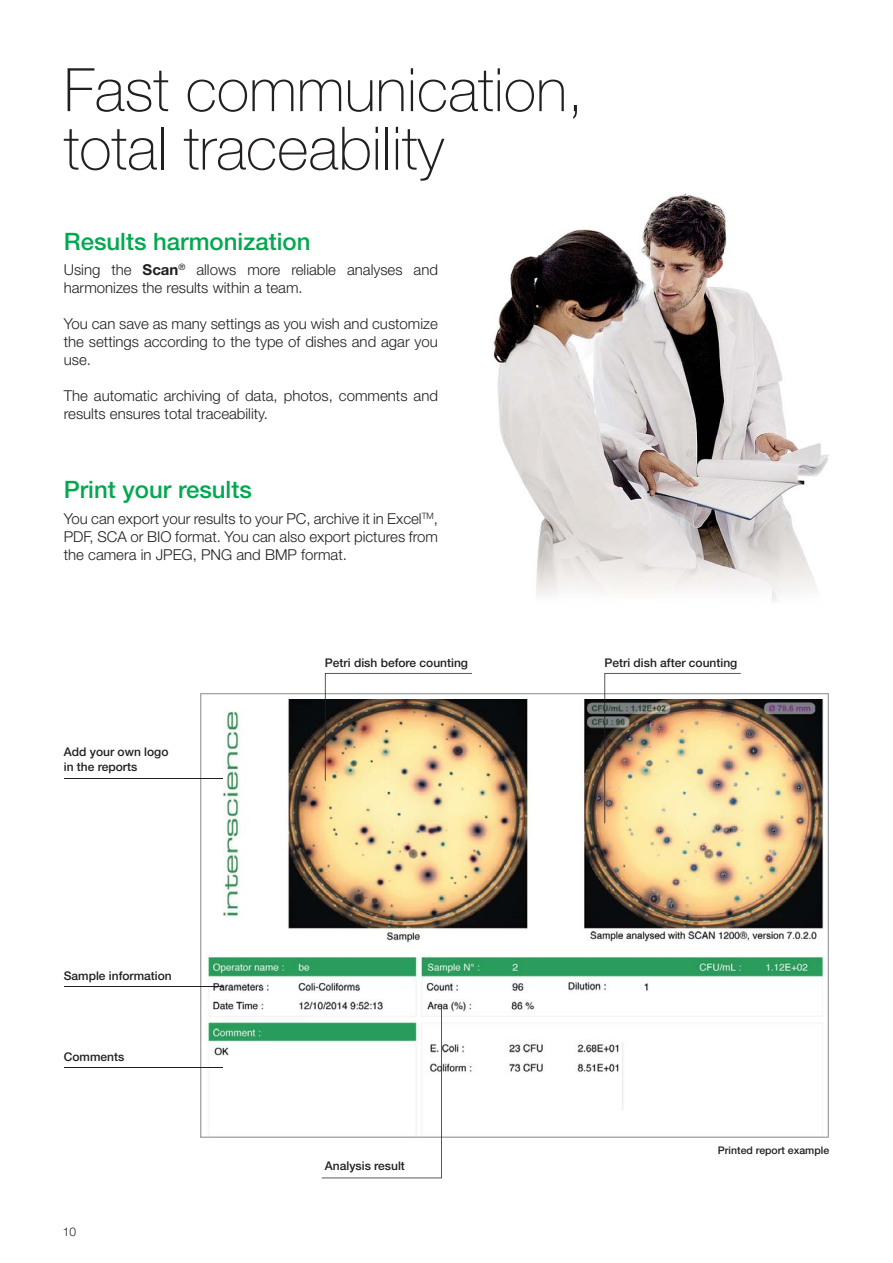
<style>
.page{position:relative;width:893px;height:1263px;background:#fff}
.page>*{position:absolute;margin:0;border:0;box-sizing:border-box;transform-origin:0 0}
.t1{font:100 60px/58.5px "Helvetica Neue";color:#231f20}
.t2{font:500 24px "Helvetica Neue";color:#00a94f}
.t3{font:300 15px/18px "Helvetica Neue";color:#231f20}
.t4{font:500 12px/15px "Helvetica Neue";color:#231f20}
.t5{font:300 12px "Helvetica Neue";color:#231f20}
.t6{font:500 10.5px "Helvetica Neue";color:#231f20}
.s1{font-weight:700}
</style>
<div class="page">
<img style="left:493px;top:193px;width:336px;height:408px">
<img style="left:497px;top:68px;width:80px;height:51px">
<img style="left:456px;top:70px;width:37px;height:42px">
<svg style="left:200px;top:693px;width:629px;height:445px"></svg>
<hr style="left:64px;top:986px;width:159px;height:1px;background:#231f20">
<hr style="left:64px;top:1067px;width:159px;height:1px;background:#231f20">
<hr style="left:64px;top:778px;width:159px;height:1px;background:#231f20">
<svg style="left:322px;top:1005px;width:120px;height:173px"></svg>
<img style="left:325px;top:673px;width:147px;height:108px">
<img style="left:604px;top:673px;width:137px;height:150px">
<h1 class="t1" style="left:64px;top:66px;width:521px">Fast communication, total traceability</h1>
<h2 class="t2" style="left:64px;top:233px;width:248px">Results harmonization</h2>
<p class="t3" style="left:64px;top:262px;width:376px">Using the <span class="s1">Scan</span><sup>®</sup> allows more reliable analyses and harmonizes the results within a team.</p>
<p class="t3" style="left:64px;top:316px;width:376px;text-align:justify">You can save as many settings as you wish and customize the settings according to the type of dishes and agar you use.</p>
<p class="t3" style="left:64px;top:388px;width:376px">The automatic archiving of data, photos, comments and results ensures total traceability.</p>
<h2 class="t2" style="left:64px;top:481px;width:190px">Print your results</h2>
<p class="t3" style="left:64px;top:511px;width:376px;text-align:justify">You can export your results to your PC, archive it in Excel<sup>TM</sup>, PDF, SCA or BIO format. You can also export pictures from the camera in JPEG, PNG and BMP format.</p>
<p class="t4" style="left:64px;top:746px;width:106px">Add your own logo in the reports</p>
<p class="t4" style="left:64px;top:969px;width:110px">Sample information</p>
<p class="t4" style="left:64px;top:1051px;width:62px">Comments</p>
<p class="t5" style="left:63px;top:1227px;width:15px">10</p>
<p class="t4" style="left:325px;top:656px;width:145px">Petri dish before counting</p>
<p class="t4" style="left:604px;top:656px;width:134px">Petri dish after counting</p>
<p class="t4" style="left:325px;top:1160px;width:82px">Analysis result</p>
<p class="t6" style="left:718px;top:1147px;width:113px">Printed report example</p>
</div>
